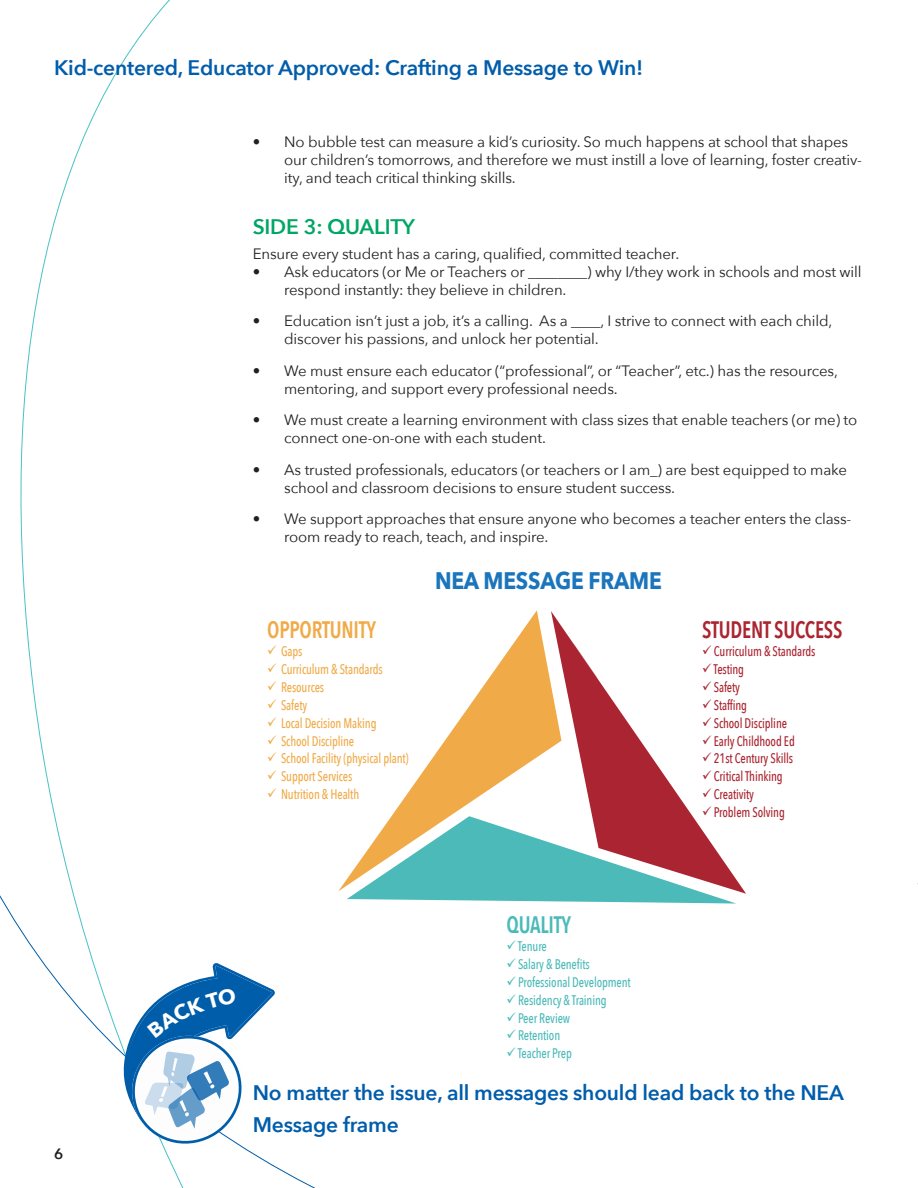
<style>
.page{position:relative;width:918px;height:1188px;background:#fff}
.page>*{position:absolute;margin:0;border:0;box-sizing:border-box;transform-origin:0 0}
.t1{font:700 23.85px "Avenir Next";letter-spacing:-.01em;color:#1b75bc;scale:.88 1}
.t2{font:600 23.85px "Avenir Next Condensed";letter-spacing:-.01em;color:#aa2531;scale:.88 1}
.t3{font:600 23.85px "Avenir Next Condensed";letter-spacing:-.01em;color:#f0aa48;scale:.88 1}
.t4{font:600 23.85px "Avenir Next Condensed";letter-spacing:-.01em;color:#4bbab9;scale:.88 1}
.Message_Frame{font:600 21px/32.4px "Avenir Next";letter-spacing:-.01em;color:#015dab}
.Message_Frame-2{font:600 21px "Avenir Next";letter-spacing:-.01em;color:#00a665}
.t5{font:15px/18px "Avenir Next";letter-spacing:-.01em;color:#231f20}
.t6{font:600 15px "Avenir Next";color:#231f20}
.t7{font:500 13.95px "Avenir Next Condensed";letter-spacing:-.01em;color:#f0aa48;scale:.88 1}
.t8{font:500 13.95px "Avenir Next Condensed";letter-spacing:-.01em;color:#aa2531;scale:.88 1}
.t9{font:500 13.95px "Avenir Next Condensed";letter-spacing:-.01em;color:#4bbab9;scale:.88 1}
</style>
<div class="page">
<svg style="left:0;top:0;width:184px;height:1188px"></svg>
<svg style="left:561px;top:625px;width:185px;height:269px"></svg>
<svg style="left:338px;top:610px;width:223px;height:281px"></svg>
<svg style="left:347px;top:816px;width:389px;height:88px"></svg>
<img style="left:85px;top:979px;width:202px;height:194px">
<svg style="left:88px;top:942px;width:199px;height:223px"></svg>
<p class="Message_Frame" style="left:54px;top:51px;width:591px">Kid-centered, Educator Approved: Crafting a Message to Win!</p>
<p class="t5" style="left:284px;top:133px;width:579px;text-indent:-32px">• No bubble test can measure a kid’s curiosity. So much happens at school that shapes our children’s tomorrows, and therefore we must instill a love of learning, foster creativ&shy;ity, and teach critical thinking skills.</p>
<p class="Message_Frame-2" style="left:253px;top:208px;width:164px">SIDE 3: QUALITY</p>
<p class="t5" style="left:253px;top:244px;width:428px">Ensure every student has a caring, qualified, committed teacher.</p>
<p class="t5" style="left:284px;top:262px;width:579px;text-indent:-32px">• Ask educators (or Me or Teachers or ________) why I/they work in schools and most will respond instantly: they believe in children.</p>
<p class="t5" style="left:284px;top:311px;width:550px;text-indent:-32px">• Education isn’t just a job, it’s a calling. As a ____, I strive to connect with each child, discover his passions, and unlock her potential.</p>
<p class="t5" style="left:284px;top:361px;width:555px;text-indent:-32px">• We must ensure each educator (“professional”, or “Teacher”, etc.) has the resources, mentoring, and support every professional needs.</p>
<p class="t5" style="left:284px;top:410px;width:575px;text-indent:-32px">• We must create a learning environment with class sizes that enable teachers (or me) to connect one-on-one with each student.</p>
<p class="t5" style="left:284px;top:460px;width:564px;text-indent:-32px">• As trusted professionals, educators (or teachers or I am_) are best equipped to make school and classroom decisions to ensure student success.</p>
<p class="t5" style="left:284px;top:509px;width:569px;text-indent:-32px">• We support approaches that ensure anyone who becomes a teacher enters the class&shy;room ready to reach, teach, and inspire.</p>
<p class="t3" style="left:267px;top:610px;width:125px">OPPORTUNITY</p>
<p class="t7" style="left:267px;top:643px;width:42px">✓ Gaps</p>
<p class="t7" style="left:267px;top:661px;width:133px">✓ Curriculum &amp; Standards</p>
<p class="t7" style="left:267px;top:679px;width:66px">✓ Resources</p>
<p class="t7" style="left:267px;top:697px;width:47px">✓ Safety</p>
<p class="t7" style="left:267px;top:714px;width:126px">✓ Local Decision Making</p>
<p class="t7" style="left:267px;top:732px;width:100px">✓ School Discipline</p>
<p class="t7" style="left:267px;top:750px;width:162px">✓ School Facility (physical plant)</p>
<p class="t7" style="left:267px;top:768px;width:98px">✓ Support Services</p>
<p class="t7" style="left:267px;top:786px;width:106px">✓ Nutrition &amp; Health</p>
<p class="t1" style="left:435px;top:560px;width:259px">NEA MESSAGE FRAME</p>
<p class="t4" style="left:506px;top:904px;width:75px">QUALITY</p>
<p class="t9" style="left:506px;top:938px;width:48px">✓ Tenure</p>
<p class="t9" style="left:506px;top:956px;width:96px">✓ Salary &amp; Benefits</p>
<p class="t9" style="left:506px;top:974px;width:143px">✓ Professional Development</p>
<p class="t9" style="left:506px;top:991px;width:115px">✓ Residency &amp; Training</p>
<p class="t9" style="left:506px;top:1009px;width:74px">✓ Peer Review</p>
<p class="t9" style="left:506px;top:1027px;width:63px">✓ Retention</p>
<p class="t9" style="left:506px;top:1045px;width:76px">✓ Teacher Prep</p>
<p class="t2" style="left:702px;top:610px;width:161px">STUDENT SUCCESS</p>
<p class="t8" style="left:702px;top:643px;width:130px">✓ Curriculum &amp; Standards</p>
<p class="t8" style="left:702px;top:661px;width:49px">✓ Testing</p>
<p class="t8" style="left:702px;top:679px;width:45px">✓ Safety</p>
<p class="t8" style="left:702px;top:697px;width:52px">✓ Staffing</p>
<p class="t8" style="left:702px;top:714px;width:98px">✓ School Discipline</p>
<p class="t8" style="left:702px;top:732px;width:107px">✓ Early Childhood Ed</p>
<p class="t8" style="left:702px;top:750px;width:105px">✓ 21st Century Skills</p>
<p class="t8" style="left:702px;top:768px;width:93px">✓ Critical Thinking</p>
<p class="t8" style="left:702px;top:786px;width:60px">✓ Creativity</p>
<p class="t8" style="left:702px;top:804px;width:95px">✓ Problem Solving</p>
<p class="t6" style="left:54px;top:1141px;width:11px">6</p>
<p class="Message_Frame" style="left:253px;top:1076px;width:593px">No matter the issue, all messages should lead back to the NEA<br>Message frame</p>
</div>
